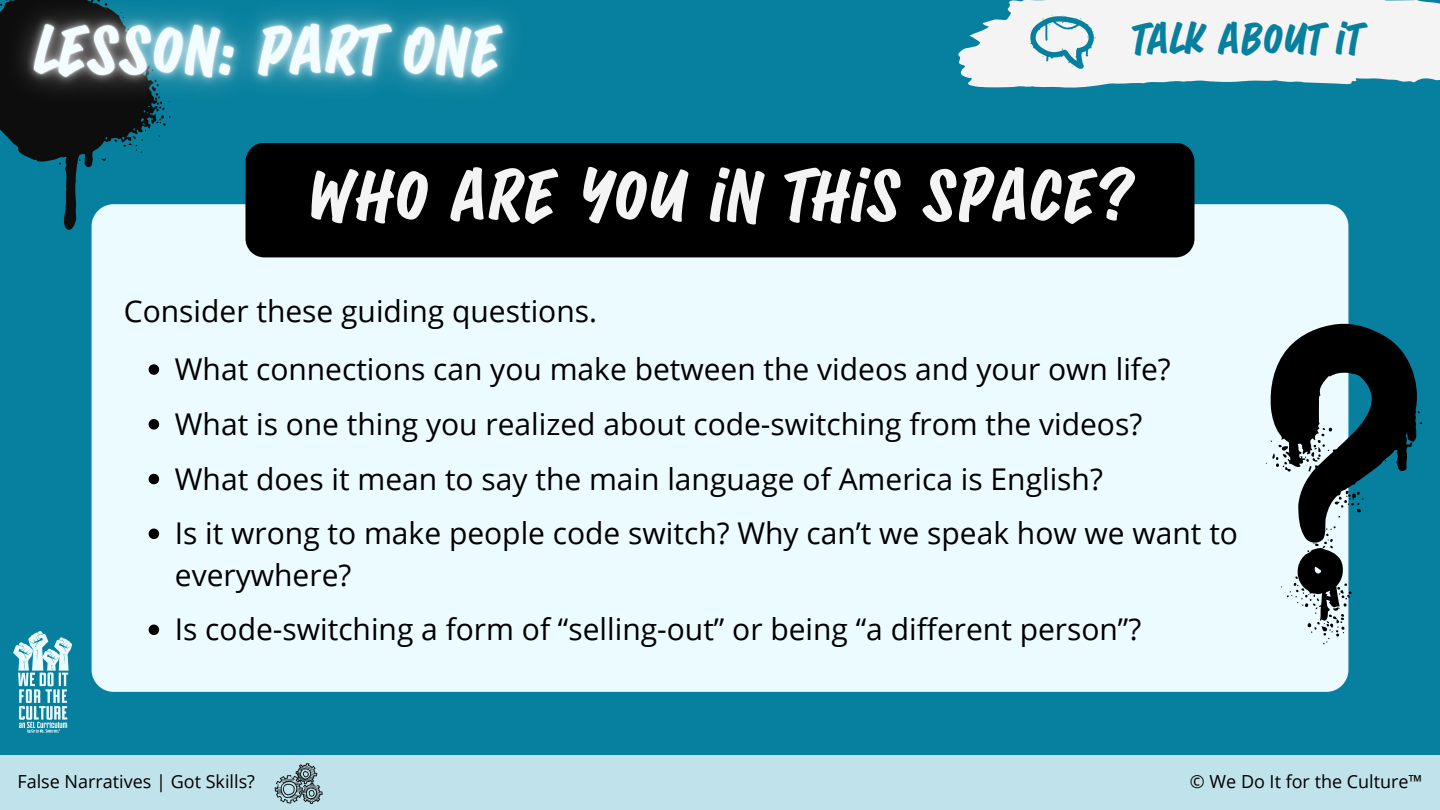
<style>
.page{position:relative;width:1440px;height:810px;background:#06809e}
.page>*{position:absolute;margin:0;border:0;box-sizing:border-box;transform-origin:0 0}
.t1{font:700 60px "Sandwich Marker Pro";color:#f4f4f4}
.t2{font:700 36px "Sandwich Marker Pro";color:#06809e}
.t3{font:30px/41.2px "Open Sans";color:#000}
.t4{font:18px "Open Sans";color:#000}
</style>
<div class="page">
<svg style="left:958px;top:0;width:482px;height:88px;background:#d9e7ea"></svg>
<svg style="left:1030px;top:15px;width:66px;height:54px"></svg>
<svg style="left:18px;top:150px;width:124px;height:80px"></svg>
<div style="left:92px;top:204px;width:1256px;height:488px;background:#ebfbff;border-radius:22px"></div>
<svg style="left:149px;top:364px;width:10px;height:11px"></svg>
<svg style="left:149px;top:419px;width:10px;height:11px"></svg>
<svg style="left:149px;top:474px;width:10px;height:10px"></svg>
<svg style="left:149px;top:529px;width:10px;height:10px"></svg>
<svg style="left:149px;top:625px;width:10px;height:10px"></svg>
<svg style="left:1265px;top:322px;width:157px;height:324px"></svg>
<img style="left:14px;top:632px;width:57px;height:100px">
<div style="left:0;top:756px;width:1440px;height:54px;background:#c0e2ea"></div>
<img style="left:267px;top:755px;width:61px;height:49px">
<img style="left:0;top:0;width:512px;height:150px">
<div style="left:246px;top:143px;width:948px;height:114px;background:#000"></div>
<p class="t2" style="left:1131px;top:18px;width:231px">TALK ABOUT IT</p>
<p class="t1" style="left:306px;top:161px;width:829px">WHO ARE YOU IN THIS SPACE?</p>
<p class="t3" style="left:124px;top:290px;width:475px">Consider these guiding questions.</p>
<p class="t3" style="left:175px;top:348px;width:997px">What connections can you make between the videos and your own life?</p>
<p class="t3" style="left:175px;top:403px;width:969px">What is one thing you realized about code-switching from the videos?</p>
<p class="t3" style="left:175px;top:457px;width:930px">What does it mean to say the main language of America is English?</p>
<p class="t3" style="left:175px;top:512px;width:1065px">Is it wrong to make people code switch? Why can’t we speak how we want to everywhere?</p>
<p class="t3" style="left:175px;top:608px;width:968px">Is code-switching a form of “selling-out” or being “a different person”?</p>
<p class="t4" style="left:17px;top:768px;width:239px">False Narratives | Got Skills?</p>
<p class="t4" style="left:1190px;top:768px;width:234px">© We Do It for the Culture™</p>
</div>
